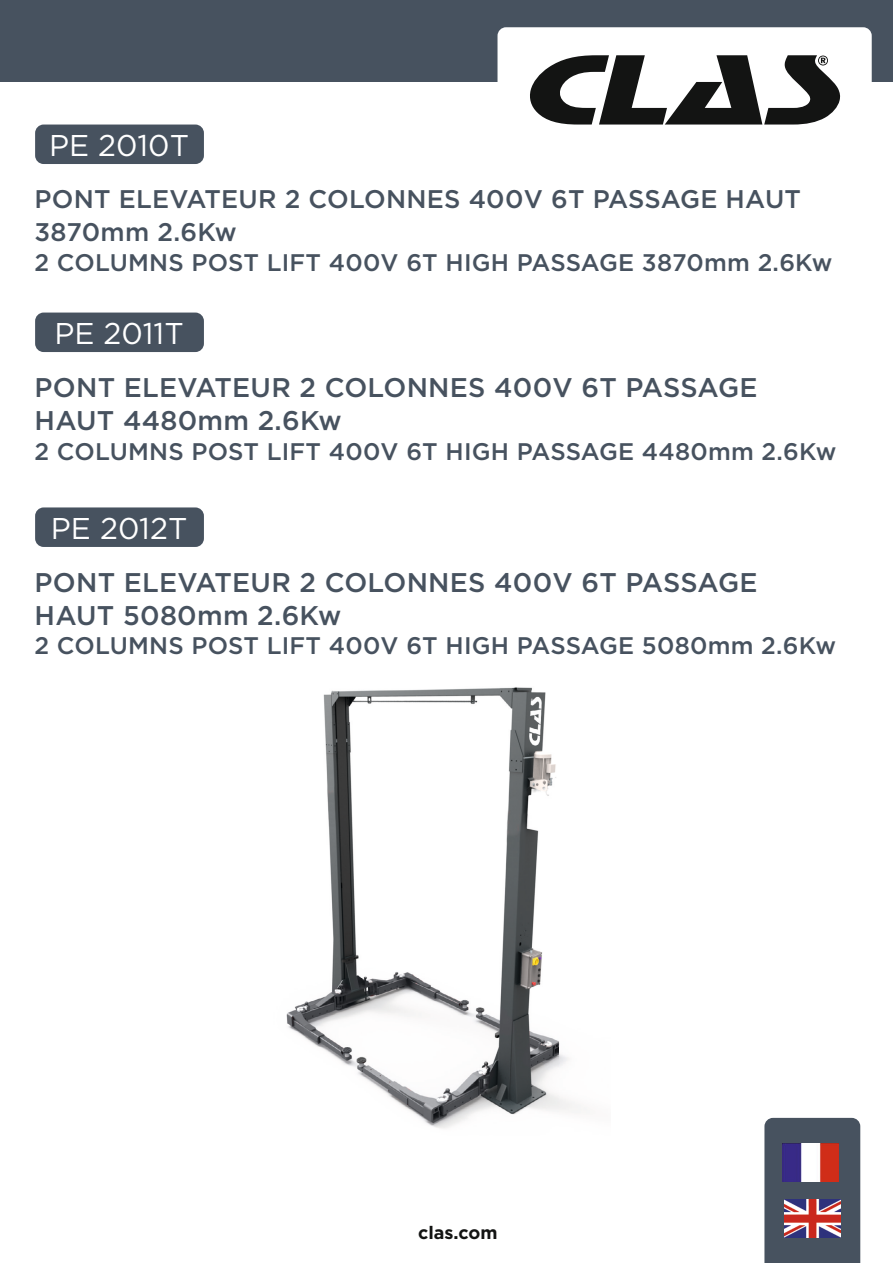
<style>
.page{position:relative;width:893px;height:1263px;background:#fff}
.page>*{position:absolute;margin:0;border:0;box-sizing:border-box;transform-origin:0 0}
.t1{font:30px "Gotham";color:#fff}
.t2{font:500 27px/33px "Gotham";letter-spacing:.01em;color:#47525f}
.t3{font:500 25.5px/33px "Gotham";letter-spacing:.01em;color:#47525f}
.t4{font:500 24px "Gotham";letter-spacing:.01em;color:#47525f}
.t5{font:700 18px "Gotham";color:#131413}
</style>
<div class="page">
<div style="left:764px;top:1118px;width:96px;height:145px;background:#47525f"></div>
<div style="left:0;top:0;width:893px;height:82px;background:#47525f"></div>
<img style="left:782px;top:1144px;width:57px;height:37px">
<img style="left:784px;top:1200px;width:57px;height:37px">
<img style="left:286px;top:687px;width:296px;height:442px">
<div style="left:35px;top:313px;width:169px;height:39px;background:#47525f;border-radius:9px"></div>
<div style="left:497px;top:27px;width:375px;height:70px;background:#fff;border-radius:9px"></div>
<svg style="left:530px;top:55px;width:311px;height:70px"></svg>
<div style="left:35px;top:125px;width:169px;height:39px;background:#47525f;border-radius:9px"></div>
<div style="left:35px;top:507px;width:169px;height:40px;background:#47525f;border-radius:9px"></div>
<p class="t1" style="left:49px;top:126px;width:142px">PE 2010T</p>
<p class="t3" style="left:35px;top:182px;width:768px">PONT ELEVATEUR 2 COLONNES 400V 6T PASSAGE HAUT<br>3870mm 2.6Kw</p>
<p class="t4" style="left:35px;top:246px;width:799px">2 COLUMNS POST LIFT 400V 6T HIGH PASSAGE 3870mm 2.6Kw</p>
<p class="t1" style="left:54px;top:314px;width:131px">PE 2011T</p>
<p class="t2" style="left:35px;top:371px;width:725px">PONT ELEVATEUR 2 COLONNES 400V 6T PASSAGE<br>HAUT 4480mm 2.6Kw</p>
<p class="t4" style="left:35px;top:436px;width:803px">2 COLUMNS POST LIFT 400V 6T HIGH PASSAGE 4480mm 2.6Kw</p>
<p class="t1" style="left:51px;top:509px;width:138px">PE 2012T</p>
<p class="t2" style="left:35px;top:566px;width:725px">PONT ELEVATEUR 2 COLONNES 400V 6T PASSAGE<br>HAUT 5080mm 2.6Kw</p>
<p class="t4" style="left:35px;top:630px;width:803px">2 COLUMNS POST LIFT 400V 6T HIGH PASSAGE 5080mm 2.6Kw</p>
<p class="t5" style="left:418px;top:1220px;width:81px">clas.com</p>
</div>
